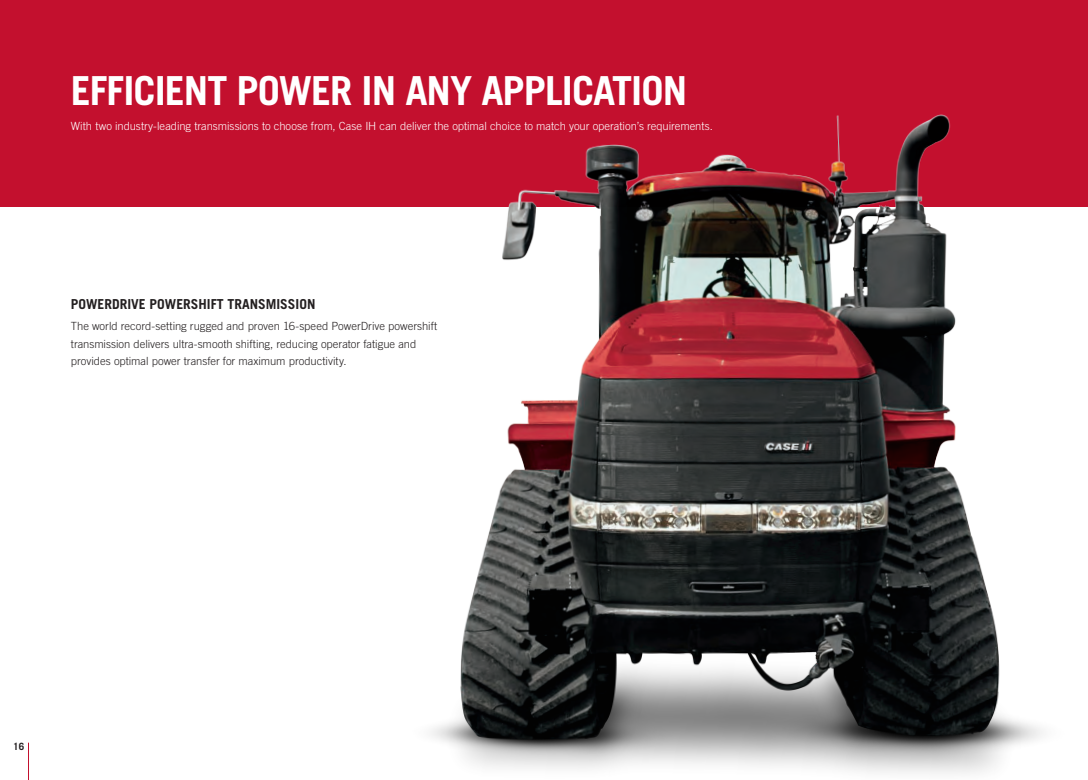
<style>
.page{position:relative;width:1088px;height:780px;background:#fff}
.page>*{position:absolute;margin:0;border:0;box-sizing:border-box;transform-origin:0 0}
.t1{font:700 40px "Trade Gothic LT Std";letter-spacing:-.025em;color:#fff}
.t2{font:700 13.75px "Trade Gothic LT Std";color:#231f20}
.t3{font:300 11.25px/17.5px "Trade Gothic LT Std";color:#231f20}
.t4{font:300 11.25px "Trade Gothic LT Std";letter-spacing:-.005em;color:#fff}
.t5{font:700 10px "Trade Gothic LT Std";color:#231f20}
</style>
<div class="page">
<div style="left:0;top:0;width:1088px;height:206px;background:#c3102e"></div>
<img style="left:376px;top:114px;width:712px;height:660px">
<hr style="left:28px;top:742px;width:1px;height:38px;background:#c3102e">
<h1 class="t1" style="left:71px;top:66px;width:618px">EFFICIENT POWER IN ANY APPLICATION</h1>
<p class="t4" style="left:71px;top:119px;width:643px">With two industry-leading transmissions to choose from, Case IH can deliver the optimal choice to match your operation’s requirements.</p>
<p class="t2" style="left:71px;top:296px;width:246px">POWERDRIVE POWERSHIFT TRANSMISSION</p>
<p class="t3" style="left:71px;top:317px;width:368px">The world record-setting rugged and proven 16-speed PowerDrive powershift transmission delivers ultra-smooth shifting, reducing operator fatigue and provides optimal power transfer for maximum productivity.</p>
<p class="t5" style="left:13px;top:740px;width:13px">16</p>
</div>
